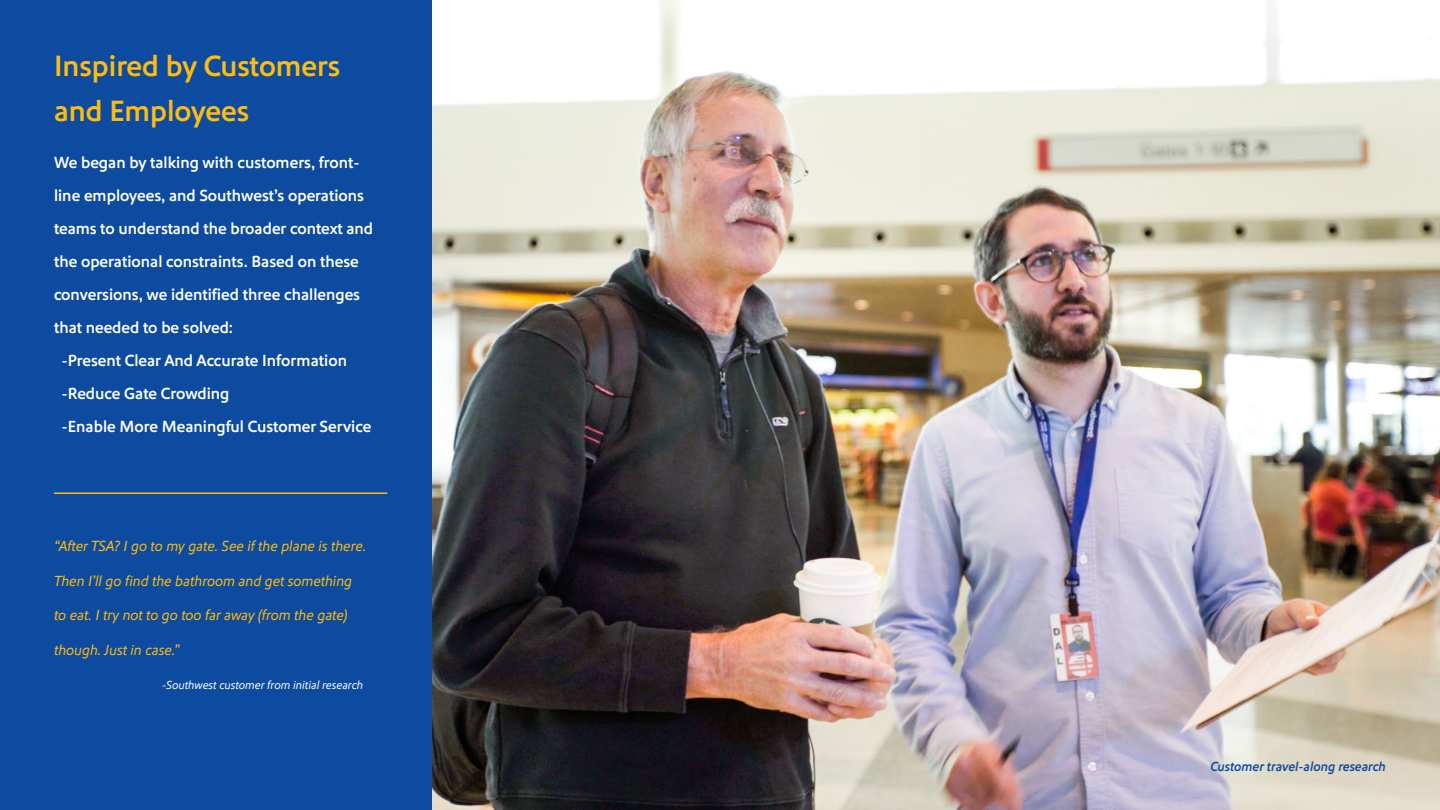
<style>
.page{position:relative;width:1440px;height:810px;background:#fff}
.page>*{position:absolute;margin:0;border:0;box-sizing:border-box;transform-origin:0 0}
.t1{font:500 30px/45px "Southwest Sans";color:#febc11}
.t2{font:500 16.5px "Southwest Sans";color:#fff}
.t3{font:italic 15px "Southwest Sans";color:#febc11}
.t4{font:italic 500 13.5px "Southwest Sans";color:#0d4ba0}
.t5{font:italic 12px "Southwest Sans";color:#fff}
</style>
<div class="page">
<div style="left:0;top:0;width:432px;height:810px;background:#0d4ba0"></div>
<img style="left:432px;top:0;width:1008px;height:810px">
<hr style="left:54px;top:493px;width:333px;height:1px;background:#febc11">
<h1 class="t1" style="left:54px;top:45px;width:288px">Inspired by Customers and Employees</h1>
<p class="t2" style="left:54px;top:153px;width:307px">We began by talking with customers, front-</p>
<p class="t2" style="left:54px;top:186px;width:311px">line employees, and Southwest’s operations</p>
<p class="t2" style="left:54px;top:219px;width:320px">teams to understand the broader context and</p>
<p class="t2" style="left:54px;top:252px;width:306px">the operational constraints. Based on these</p>
<p class="t2" style="left:54px;top:285px;width:308px">conversions, we identified three challenges</p>
<p class="t2" style="left:54px;top:318px;width:181px">that needed to be solved:</p>
<p class="t2" style="left:62px;top:351px;width:287px">-Present Clear And Accurate Information</p>
<p class="t2" style="left:62px;top:384px;width:169px">-Reduce Gate Crowding</p>
<p class="t2" style="left:62px;top:417px;width:311px">-Enable More Meaningful Customer Service</p>
<p class="t3" style="left:54px;top:537px;width:314px">“After TSA? I go to my gate. See if the plane is there.</p>
<p class="t3" style="left:54px;top:572px;width:300px">Then I’ll go find the bathroom and get something</p>
<p class="t3" style="left:54px;top:606px;width:295px">to eat. I try not to go too far away (from the gate)</p>
<p class="t3" style="left:54px;top:641px;width:127px">though. Just in case.”</p>
<p class="t5" style="left:162px;top:678px;width:203px">-Southwest customer from initial research</p>
<p class="t4" style="left:1210px;top:758px;width:177px">Customer travel-along research</p>
</div>
